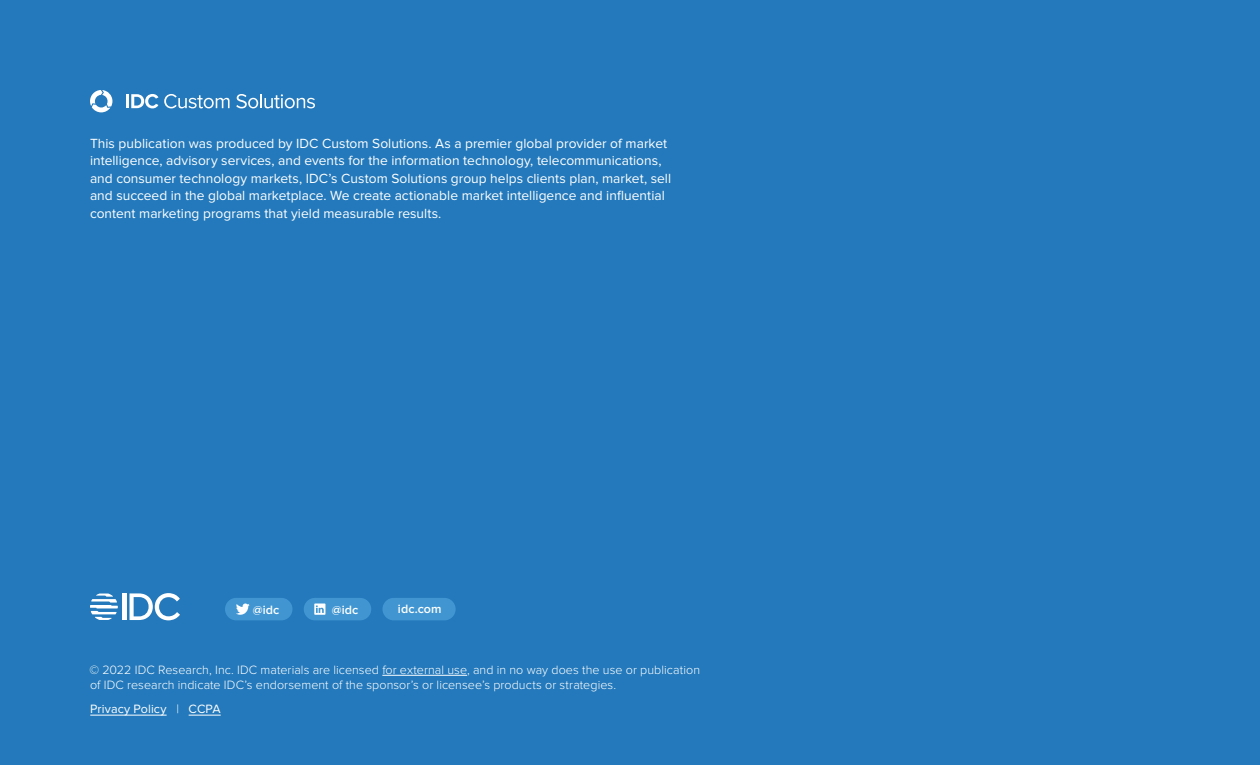
<style>
.page{position:relative;width:1260px;height:765px;background:#2379bb}
.page>*{position:absolute;margin:0;border:0;box-sizing:border-box;transform-origin:0 0}
.t1{font:13.75px/17.5px "Proxima Nova";letter-spacing:.005em;color:#fff}
.t2{font:300 12.5px/15px "Proxima Nova";letter-spacing:.005em;color:#fff}
.t3{font:12.5px "Proxima Nova";letter-spacing:.005em;color:#fff}
.t4{font:600 12.5px "Proxima Nova";letter-spacing:.005em;color:#fff}
.s1{font-weight:300}
</style>
<div class="page">
<svg style="left:90px;top:90px;width:22px;height:22px"></svg>
<hr style="left:126px;top:94px;width:3px;height:14px;background:#fff">
<svg style="left:131px;top:94px;width:27px;height:14px"></svg>
<svg style="left:164px;top:94px;width:66px;height:14px"></svg>
<svg style="left:236px;top:94px;width:79px;height:14px"></svg>
<hr style="left:382px;top:675px;width:85px;height:1px;background:#fff">
<hr style="left:90px;top:715px;width:77px;height:1px;background:#fff">
<hr style="left:189px;top:715px;width:32px;height:1px;background:#fff">
<div style="left:383px;top:598px;width:73px;height:22px;background:#4196d2;border-radius:11px"></div>
<div style="left:225px;top:598px;width:67px;height:22px;background:#4196d2;border-radius:11px"></div>
<svg style="left:236px;top:604px;width:14px;height:11px"></svg>
<div style="left:304px;top:598px;width:67px;height:22px;background:#4196d2;border-radius:11px"></div>
<svg style="left:314px;top:604px;width:11px;height:11px"></svg>
<hr style="left:122px;top:593px;width:4px;height:27px;background:#fff">
<svg style="left:130px;top:593px;width:50px;height:27px"></svg>
<svg style="left:90px;top:594px;width:28px;height:26px"></svg>
<p class="t1" style="left:90px;top:135px;width:583px">This publication was produced by IDC Custom Solutions. As a premier global provider of market intelligence, advisory services, and events for the information technology, telecommunications, and consumer technology markets, IDC’s Custom Solutions group helps clients plan, market, sell and succeed in the global marketplace. We create actionable market intelligence and influential content marketing programs that yield measurable results.</p>
<p class="t4" style="left:253px;top:602px;width:28px">@idc</p>
<p class="t4" style="left:332px;top:602px;width:28px">@idc</p>
<p class="t4" style="left:398px;top:601px;width:45px">idc.com</p>
<p class="t2" style="left:90px;top:662px;width:612px">© 2022 IDC Research, Inc. IDC materials are licensed for external use, and in no way does the use or publication of IDC research indicate IDC’s endorsement of the sponsor’s or licensee’s products or strategies.</p>
<p class="t3" style="left:90px;top:701px;width:132px">Privacy Policy <span class="s1">|</span> CCPA</p>
</div>
